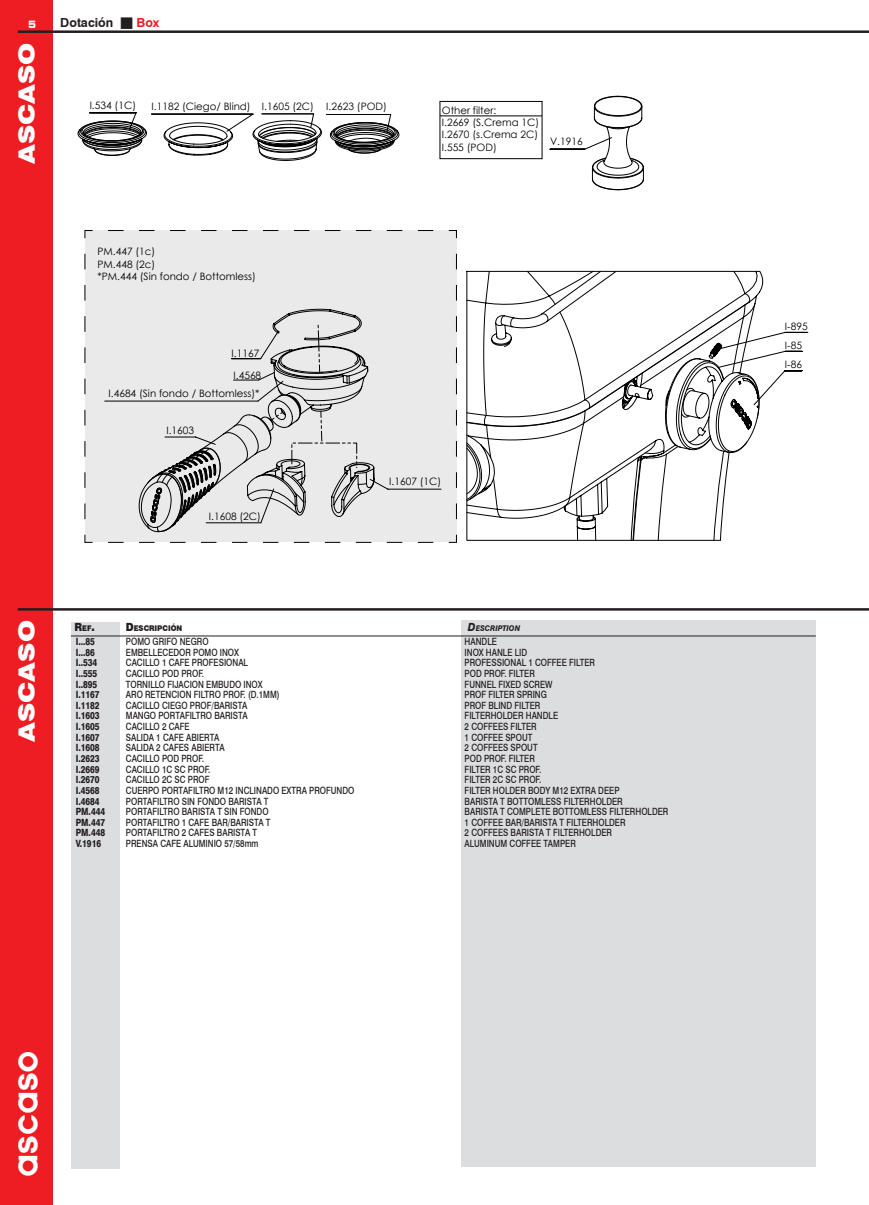
<style>
.page{position:relative;width:869px;height:1205px;background:#fff}
.page>*{position:absolute;margin:0;border:0;box-sizing:border-box;transform-origin:0 0}
.t1{font:27.5px "ASCAS Ologotype";color:#fff}
.t2{font:900 22.5px "Swiss 721 BT";color:#fff;scale:1.2 1}
.TITOL_PAGINA_RIGHT{font:700 12.5px "Swiss 721 BT";color:#231f20}
.t3{font:900 11.25px "Swiss 721 BT";color:#231f20;scale:.9 1}
.t4{font:10.25px/12.2px "Century Gothic";color:#000}
.TEXTO_REGULAR{font:500 10px "Swiss 721 BT";color:#231f20;scale:.8 1}
.referencia{font:800 10px "Swiss 721 BT";color:#231f20;scale:.8 1}
.t5{font:700 expanded 10px "Square 721 BT";color:#fff;scale:.8 1}
.t6{font:900 7.88px "Swiss 721 BT";color:#231f20;scale:.9 1}
.t7{font:italic 800 7.88px "Swiss 721 BT";color:#231f20;scale:.9 1}
.s1{color:#ee1d23}
.s2{font-size:7.88px}
.s3{font-size:11.25px}
</style>
<div class="page">
<div style="left:0;top:0;width:53px;height:1205px;background:#ee1d23"></div>
<hr style="left:18px;top:30px;width:850px;height:3px;background:#231f20">
<hr style="left:18px;top:608px;width:850px;height:3px;background:#231f20">
<div style="left:461px;top:620px;width:354px;height:546px;background:#dcdddf"></div>
<div style="left:71px;top:622px;width:48px;height:546px;background:#dcdddf"></div>
<hr style="left:71px;top:636px;width:744px;height:1px;background:#231f20">
<div style="left:85px;top:230px;width:371px;height:312px;background:#eaeaea"></div>
<svg style="left:84px;top:534px;width:9px;height:9px"></svg>
<svg style="left:108px;top:542px;width:326px;height:1px"></svg>
<svg style="left:448px;top:541px;width:8px;height:2px"></svg>
<svg style="left:456px;top:246px;width:1px;height:273px"></svg>
<svg style="left:368px;top:230px;width:65px;height:1px"></svg>
<svg style="left:77px;top:113px;width:291px;height:402px"></svg>
<svg style="left:164px;top:113px;width:157px;height:46px"></svg>
<svg style="left:78px;top:112px;width:69px;height:44px"></svg>
<svg style="left:330px;top:114px;width:69px;height:39px"></svg>
<hr style="left:105px;top:401px;width:153px;height:1px;background:#000">
<div style="left:439px;top:101px;width:103px;height:58px;border:1px solid #000"></div>
<hr style="left:440px;top:116px;width:102px;height:1px;background:#000">
<hr style="left:550px;top:149px;width:34px;height:1px;background:#000">
<svg style="left:584px;top:96px;width:59px;height:94px"></svg>
<svg style="left:139px;top:324px;width:302px;height:208px"></svg>
<svg style="left:762px;top:332px;width:45px;height:65px"></svg>
<svg style="left:466px;top:271px;width:296px;height:270px"></svg>
<p class="t5" style="left:28px;top:18px;width:11px">5</p>
<h2 class="t2" style="left:13px;top:164px;width:103px;rotate:-90deg">ASCASO</h2>
<p class="TITOL_PAGINA_RIGHT" style="left:60px;top:15px;width:101px">Dotación ■ <span class="s1">Box</span></p>
<p class="t4" style="left:90px;top:99px;width:48px">I.534 (1C)</p>
<p class="t4" style="left:151px;top:100px;width:164px">I.1182 (Ciego/ Blind) I.1605 (2C)</p>
<p class="t4" style="left:326px;top:100px;width:62px">I.2623 (POD)</p>
<p class="t4" style="left:441px;top:104px;width:99px">Other filter:<br>I.2669 (S.Crema 1C)<br>I.2670 (s.Crema 2C)<br>I.555 (POD)</p>
<p class="t4" style="left:550px;top:135px;width:34px">V.1916</p>
<p class="t4" style="left:97px;top:245px;width:160px">PM.447 (1c)<br>PM.448 (2c)<br>*PM.444 (Sin fondo / Bottomless)</p>
<p class="t4" style="left:231px;top:342px;width:31px;line-height:21.5px">I.1167<br>I.4568</p>
<p class="t4" style="left:108px;top:387px;width:152px">I.4684 (Sin fondo / Bottomless)*</p>
<p class="t4" style="left:166px;top:424px;width:29px">I.1603</p>
<p class="t4" style="left:209px;top:510px;width:54px">I.1608 (2C)</p>
<p class="t4" style="left:389px;top:475px;width:54px">I.1607 (1C)</p>
<h2 class="t2" style="left:13px;top:742px;width:103px;rotate:-90deg">ASCASO</h2>
<p class="t3" style="left:74px;top:620px;width:24px">R<span class="s2">EF</span>.</p>
<p class="t6" style="left:126px;top:624px;width:64px"><span class="s3">D</span>ESCRIPCIÓN</p>
<p class="t7" style="left:468px;top:624px;width:59px"><span class="s3">D</span>ESCRIPTION</p>
<p class="referencia" style="left:76px;top:635px;width:25px">I...85</p>
<p class="TEXTO_REGULAR" style="left:126px;top:635px;width:105px">POMO GRIFO NEGRO</p>
<p class="TEXTO_REGULAR" style="left:464px;top:635px;width:42px">HANDLE</p>
<p class="referencia" style="left:76px;top:646px;width:25px">I...86</p>
<p class="TEXTO_REGULAR" style="left:126px;top:646px;width:143px">EMBELLECEDOR POMO INOX</p>
<p class="TEXTO_REGULAR" style="left:464px;top:646px;width:80px">INOX HANLE LID</p>
<p class="referencia" style="left:76px;top:657px;width:28px">I..534</p>
<p class="TEXTO_REGULAR" style="left:126px;top:657px;width:154px">CACILLO 1 CAFE PROFESIONAL</p>
<p class="TEXTO_REGULAR" style="left:464px;top:657px;width:164px">PROFESSIONAL 1 COFFEE FILTER</p>
<p class="referencia" style="left:76px;top:667px;width:28px">I..555</p>
<p class="TEXTO_REGULAR" style="left:126px;top:667px;width:99px">CACILLO POD PROF.</p>
<p class="TEXTO_REGULAR" style="left:464px;top:667px;width:89px">POD PROF. FILTER</p>
<p class="referencia" style="left:76px;top:678px;width:28px">I..895</p>
<p class="TEXTO_REGULAR" style="left:126px;top:678px;width:172px">TORNILLO FIJACION EMBUDO INOX</p>
<p class="TEXTO_REGULAR" style="left:464px;top:678px;width:111px">FUNNEL FIXED SCREW</p>
<p class="referencia" style="left:76px;top:688px;width:31px">I.1167</p>
<p class="TEXTO_REGULAR" style="left:126px;top:688px;width:194px">ARO RETENCION FILTRO PROF. (D.1MM)</p>
<p class="TEXTO_REGULAR" style="left:464px;top:688px;width:104px">PROF FILTER SPRING</p>
<p class="referencia" style="left:76px;top:699px;width:31px">I.1182</p>
<p class="TEXTO_REGULAR" style="left:126px;top:699px;width:153px">CACILLO CIEGO PROF/BARISTA</p>
<p class="TEXTO_REGULAR" style="left:464px;top:699px;width:96px">PROF BLIND FILTER</p>
<p class="referencia" style="left:76px;top:710px;width:31px">I.1603</p>
<p class="TEXTO_REGULAR" style="left:126px;top:710px;width:154px">MANGO PORTAFILTRO BARISTA</p>
<p class="TEXTO_REGULAR" style="left:464px;top:710px;width:118px">FILTERHOLDER HANDLE</p>
<p class="referencia" style="left:76px;top:720px;width:31px">I.1605</p>
<p class="TEXTO_REGULAR" style="left:126px;top:720px;width:81px">CACILLO 2 CAFE</p>
<p class="TEXTO_REGULAR" style="left:464px;top:720px;width:91px">2 COFFEES FILTER</p>
<p class="referencia" style="left:76px;top:731px;width:31px">I.1607</p>
<p class="TEXTO_REGULAR" style="left:126px;top:731px;width:118px">SALIDA 1 CAFE ABIERTA</p>
<p class="TEXTO_REGULAR" style="left:464px;top:731px;width:86px">1 COFFEE SPOUT</p>
<p class="referencia" style="left:76px;top:742px;width:31px">I.1608</p>
<p class="TEXTO_REGULAR" style="left:126px;top:742px;width:125px">SALIDA 2 CAFES ABIERTA</p>
<p class="TEXTO_REGULAR" style="left:464px;top:742px;width:93px">2 COFFEES SPOUT</p>
<p class="referencia" style="left:76px;top:752px;width:31px">I.2623</p>
<p class="TEXTO_REGULAR" style="left:126px;top:752px;width:99px">CACILLO POD PROF.</p>
<p class="TEXTO_REGULAR" style="left:464px;top:752px;width:89px">POD PROF. FILTER</p>
<p class="referencia" style="left:76px;top:763px;width:31px">I.2669</p>
<p class="TEXTO_REGULAR" style="left:126px;top:763px;width:107px">CACILLO 1C SC PROF.</p>
<p class="TEXTO_REGULAR" style="left:464px;top:763px;width:97px">FILTER 1C SC PROF.</p>
<p class="referencia" style="left:76px;top:773px;width:31px">I.2670</p>
<p class="TEXTO_REGULAR" style="left:126px;top:773px;width:106px">CACILLO 2C SC PROF</p>
<p class="TEXTO_REGULAR" style="left:464px;top:773px;width:97px">FILTER 2C SC PROF.</p>
<p class="referencia" style="left:76px;top:784px;width:31px">I.4568</p>
<p class="TEXTO_REGULAR" style="left:126px;top:784px;width:287px">CUERPO PORTAFILTRO M12 INCLINADO EXTRA PROFUNDO</p>
<p class="TEXTO_REGULAR" style="left:464px;top:784px;width:195px">FILTER HOLDER BODY M12 EXTRA DEEP</p>
<p class="referencia" style="left:76px;top:795px;width:31px">I.4684</p>
<p class="TEXTO_REGULAR" style="left:126px;top:795px;width:180px">PORTAFILTRO SIN FONDO BARISTA T</p>
<p class="TEXTO_REGULAR" style="left:464px;top:795px;width:199px">BARISTA T BOTTOMLESS FILTERHOLDER</p>
<p class="referencia" style="left:76px;top:805px;width:38px">PM.444</p>
<p class="TEXTO_REGULAR" style="left:126px;top:805px;width:180px">PORTAFILTRO BARISTA T SIN FONDO</p>
<p class="TEXTO_REGULAR" style="left:464px;top:805px;width:256px">BARISTA T COMPLETE BOTTOMLESS FILTERHOLDER</p>
<p class="referencia" style="left:76px;top:816px;width:38px">PM.447</p>
<p class="TEXTO_REGULAR" style="left:126px;top:816px;width:182px">PORTAFILTRO 1 CAFE BAR/BARISTA T</p>
<p class="TEXTO_REGULAR" style="left:464px;top:816px;width:202px">1 COFFEE BAR/BARISTA T FILTERHOLDER</p>
<p class="referencia" style="left:76px;top:827px;width:38px">PM.448</p>
<p class="TEXTO_REGULAR" style="left:126px;top:827px;width:165px">PORTAFILTRO 2 CAFES BARISTA T</p>
<p class="TEXTO_REGULAR" style="left:464px;top:827px;width:186px">2 COFFEES BARISTA T FILTERHOLDER</p>
<p class="referencia" style="left:76px;top:837px;width:33px">V.1916</p>
<p class="TEXTO_REGULAR" style="left:126px;top:837px;width:167px">PRENSA CAFE ALUMINIO 57/58mm</p>
<p class="TEXTO_REGULAR" style="left:464px;top:837px;width:140px">ALUMINUM COFFEE TAMPER</p>
<h1 class="t1" style="left:13px;top:1176px;width:128px;rotate:-90deg">ascaso</h1>
<p class="t4" style="left:784px;top:317px;width:24px;line-height:19.1px">I-895<br>I-85<br>I-86</p>
</div>
